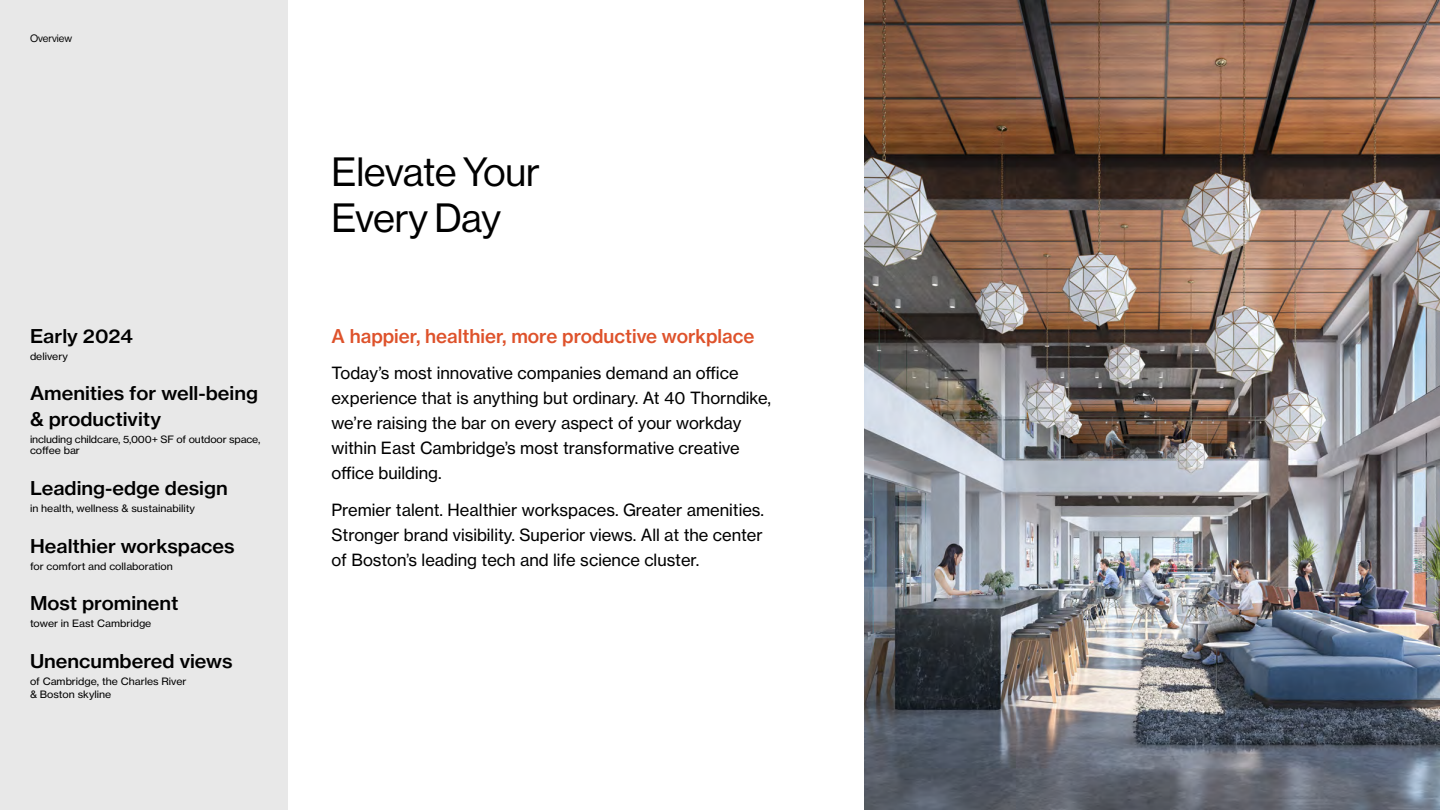
<style>
.page{position:relative;width:1440px;height:810px;background:#fff}
.page>*{position:absolute;margin:0;border:0;box-sizing:border-box;transform-origin:0 0}
.t1{font:40px/45.5px "N Haas Grotesk DS Pro 55 Rg";letter-spacing:-.01em;color:#000}
.t2{font:18.75px/25.8px "N Haas Grotesk TX Pro 65 Md";color:#000;scale:1.06 1}
.t3{font:18.75px "N Haas Grotesk TX Pro 65 Md";color:#de522b}
.t4{font:16.62px/24.9px "N Haas Grotesk TX Pro 55 Rg";color:#000}
.t5{font:10.5px "N Haas Grotesk DS Pro 55 Rg";color:#000}
.t6{font:10px/10.8px "N Haas Grotesk TX Pro 55 Rg";color:#000;scale:1.06 1}
</style>
<div class="page">
<div style="left:0;top:0;width:288px;height:810px;background:#e8e8e8"></div>
<img style="left:864px;top:0;width:576px;height:810px">
<p class="t5" style="left:30px;top:33px;width:44px">Overview</p>
<p class="t2" style="left:30px;top:323px;width:98px">Early 2024</p>
<p class="t6" style="left:30px;top:351px;width:37px">delivery</p>
<p class="t2" style="left:30px;top:381px;width:217px">Amenities for well-being &amp; productivity</p>
<p class="t6" style="left:30px;top:434px;width:219px">including childcare, 5,000+ SF of outdoor space, coffee bar</p>
<p class="t2" style="left:30px;top:475px;width:188px">Leading-edge design</p>
<p class="t6" style="left:30px;top:503px;width:157px">in health, wellness &amp; sustainability</p>
<p class="t2" style="left:30px;top:533px;width:195px">Healthier workspaces</p>
<p class="t6" style="left:30px;top:561px;width:136px">for comfort and collaboration</p>
<p class="t2" style="left:30px;top:591px;width:142px">Most prominent</p>
<p class="t6" style="left:30px;top:618px;width:116px">tower in East Cambridge</p>
<p class="t2" style="left:30px;top:648px;width:193px">Unencumbered views</p>
<p class="t6" style="left:30px;top:675px;width:149px;line-height:13.2px">of Cambridge, the Charles River &amp; Boston skyline</p>
<h1 class="t1" style="left:332px;top:150px;width:210px">Elevate Your<br>Every Day</h1>
<p class="t3" style="left:332px;top:324px;width:425px">A happier, healthier, more productive workplace</p>
<p class="t4" style="left:332px;top:361px;width:441px">Today’s most innovative companies demand an office experience that is anything but ordinary. At 40 Thorndike, we’re raising the bar on every aspect of your workday within East Cambridge’s most transformative creative office building.</p>
<p class="t4" style="left:332px;top:497px;width:434px;text-align:justify">Premier talent. Healthier workspaces. Greater amenities.<br>Stronger brand visibility. Superior views. All at the center of Boston’s leading tech and life science cluster.</p>
</div>
